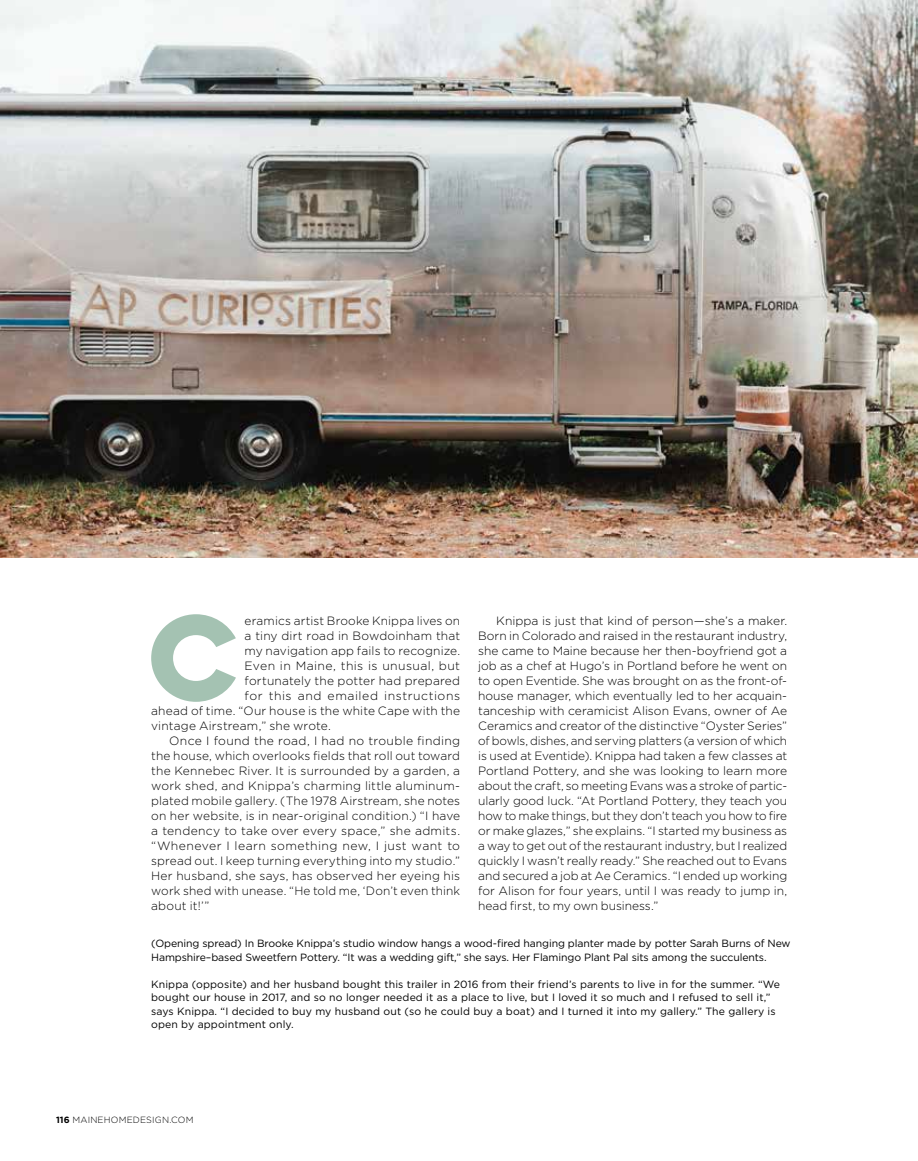
<style>
.page{position:relative;width:918px;height:1161px;background:#fff}
.page>*{position:absolute;margin:0;border:0;box-sizing:border-box;transform-origin:0 0}
.t1{font:700 108.15px "Lulo Clean One";color:#a4c2b2}
.t2{font:300 12px/15px "Gotham";letter-spacing:.015em;color:#000;text-align:justify}
.t3{font:300 12px "Gotham";letter-spacing:.045em;color:#000}
.t4{font:10.5px/13.5px "Gotham";letter-spacing:.01em;color:#000}
.t5{font:10.5px/13.5px "Gotham";letter-spacing:-.01em;color:#000}
.t6{font:300 9px "Gotham";letter-spacing:.02em;color:#000}
.s1{font-weight:700}
</style>
<div class="page">
<img style="left:0;top:0;width:918px;height:558px">
<h1 class="t1" style="left:149px;top:574px;width:115px">C</h1>
<p class="t2" style="left:245px;top:613px;width:217px">eramics artist Brooke Knippa lives on</p>
<p class="t2" style="left:478px;top:613px;width:311px;text-indent:18px">Knippa is just that kind of person—she’s a maker.<br>Born in Colorado and raised in the restaurant industry, she came to Maine because her then-boyfriend got a job as a chef at Hugo’s in Portland before he went on to open Eventide. She was brought on as the front-of&shy;house manager, which eventually led to her acquain&shy;tanceship with ceramicist Alison Evans, owner of Ae Ceramics and creator of the distinctive “Oyster Series” of bowls, dishes, and serving platters (a version of which is used at Eventide). Knippa had taken a few classes at Portland Pottery, and she was looking to learn more about the craft, so meeting Evans was a stroke of partic&shy;ularly good luck. “At Portland Pottery, they teach you how to make things, but they don’t teach you how to fire or make glazes,” she explains. “I started my business as a way to get out of the restaurant industry, but I realized quickly I wasn’t really ready.” She reached out to Evans and secured a job at Ae Ceramics. “I ended up working for Alison for four years, until I was ready to jump in, head first, to my own business.”</p>
<p class="t5" style="left:151px;top:937px;width:641px">(Opening spread) In Brooke Knippa’s studio window hangs a wood-fired hanging planter made by potter Sarah Burns of New<br>Hampshire–based Sweetfern Pottery. “It was a wedding gift,” she says. Her Flamingo Plant Pal sits among the succulents.</p>
<p class="t4" style="left:151px;top:977px;width:630px">Knippa (opposite) and her husband bought this trailer in 2016 from their friend’s parents to live in for the summer. “We bought our house in 2017, and so no longer needed it as a place to live, but I loved it so much and I refused to sell it,” says Knippa. “I decided to buy my husband out (so he could buy a boat) and I turned it into my gallery.” The gallery is open by appointment only.</p>
<p class="t2" style="left:245px;top:628px;width:217px">a tiny dirt road in Bowdoinham that</p>
<p class="t2" style="left:245px;top:643px;width:217px">my navigation app fails to recognize.</p>
<p class="t2" style="left:245px;top:658px;width:217px">Even in Maine, this is unusual, but</p>
<p class="t2" style="left:245px;top:673px;width:217px">fortunately the potter had prepared</p>
<p class="t3" style="left:245px;top:688px;width:217px">for this and emailed instructions</p>
<p class="t2" style="left:151px;top:703px;width:311px">ahead of time. “Our house is the white Cape with the</p>
<p class="t2" style="left:151px;top:718px;width:181px">vintage Airstream,” she wrote.</p>
<p class="t2" style="left:169px;top:733px;width:292px">Once I found the road, I had no trouble finding</p>
<p class="t2" style="left:151px;top:748px;width:310px">the house, which overlooks fields that roll out toward</p>
<p class="t2" style="left:151px;top:763px;width:311px">the Kennebec River. It is surrounded by a garden, a</p>
<p class="t2" style="left:151px;top:778px;width:311px">work shed, and Knippa’s charming little aluminum-</p>
<p class="t2" style="left:151px;top:793px;width:311px">plated mobile gallery. (The 1978 Airstream, she notes</p>
<p class="t2" style="left:151px;top:808px;width:311px">on her website, is in near-original condition.) “I have</p>
<p class="t2" style="left:151px;top:823px;width:310px">a tendency to take over every space,” she admits.</p>
<p class="t2" style="left:151px;top:838px;width:310px">“Whenever I learn something new, I just want to</p>
<p class="t2" style="left:151px;top:853px;width:310px">spread out. I keep turning everything into my studio.”</p>
<p class="t2" style="left:151px;top:868px;width:311px">Her husband, she says, has observed her eyeing his</p>
<p class="t2" style="left:151px;top:883px;width:311px">work shed with unease. “He told me, ‘Don’t even think</p>
<p class="t2" style="left:151px;top:898px;width:60px">about it!’”</p>
<p class="t6" style="left:56px;top:1114px;width:139px"><span class="s1">116</span> MAINEHOMEDESIGN.COM</p>
</div>
